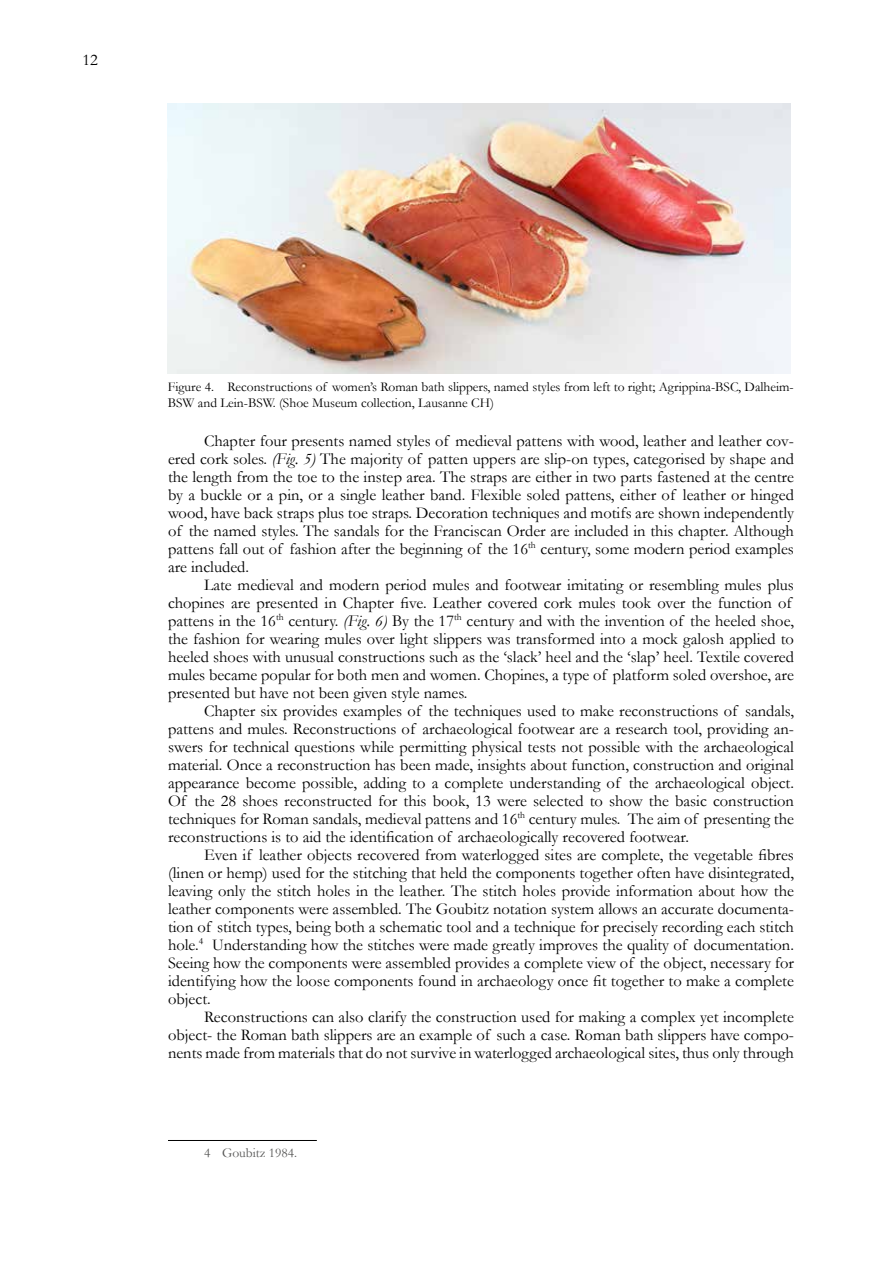
<style>
.page{position:relative;width:893px;height:1263px;background:#fff}
.page>*{position:absolute;margin:0;border:0;box-sizing:border-box;transform-origin:0 0}
.t1{font:16.5px/18px "Garamond";color:#000;text-align:justify}
.t2{font:13.5px/16.2px "Garamond";color:#000}
.t3{font:13.5px "Garamond";color:#575756}
.s1{font-style:italic}
</style>
<div class="page">
<hr style="left:168px;top:1140px;width:149px;height:1px;background:#000">
<img style="left:168px;top:103px;width:622px;height:271px">
<p class="t1" style="left:82px;top:50px;width:17px">12</p>
<p class="t2" style="left:168px;top:378px;width:627px">Figure 4. Reconstructions of women’s Roman bath slippers, named styles from left to right; Agrippina-BSC, Dalheim-<br>BSW and Lein-BSW. (Shoe Museum collection, Lausanne CH)</p>
<p class="t1" style="left:168px;top:431px;width:627px;text-indent:36px">Chapter four presents named styles of medieval pattens with wood, leather and leather cov&shy;ered cork soles. <span class="s1">(Fig. 5)</span> The majority of patten uppers are slip-on types, categorised by shape and the length from the toe to the instep area. The straps are either in two parts fastened at the centre by a buckle or a pin, or a single leather band. Flexible soled pattens, either of leather or hinged wood, have back straps plus toe straps. Decoration techniques and motifs are shown independently of the named styles. The sandals for the Franciscan Order are included in this chapter. Although pattens fall out of fashion after the beginning of the 16<sup>th</sup> century, some modern period examples are included.</p>
<p class="t1" style="left:168px;top:575px;width:627px;text-align:left;text-indent:36px">Late medieval and modern period mules and footwear imitating or resembling mules plus chopines are presented in Chapter five. Leather covered cork mules took over the function of pattens in the 16<sup>th</sup> century. <span class="s1">(Fig. 6)</span> By the 17<sup>th</sup> century and with the invention of the heeled shoe, the fashion for wearing mules over light slippers was transformed into a mock galosh applied to heeled shoes with unusual constructions such as the ‘slack’ heel and the ‘slap’ heel. Textile covered mules became popular for both men and women. Chopines, a type of platform soled overshoe, are presented but have not been given style names.</p>
<p class="t1" style="left:168px;top:701px;width:627px;text-indent:36px">Chapter six provides examples of the techniques used to make reconstructions of sandals, pattens and mules. Reconstructions of archaeological footwear are a research tool, providing an&shy;swers for technical questions while permitting physical tests not possible with the archaeological material. Once a reconstruction has been made, insights about function, construction and original appearance become possible, adding to a complete understanding of the archaeological object.<br>Of the 28 shoes reconstructed for this book, 13 were selected to show the basic construction techniques for Roman sandals, medieval pattens and 16<sup>th</sup> century mules. The aim of presenting the reconstructions is to aid the identification of archaeologically recovered footwear.</p>
<p class="t1" style="left:168px;top:845px;width:627px;text-indent:36px">Even if leather objects recovered from waterlogged sites are complete, the vegetable fibres (linen or hemp) used for the stitching that held the components together often have disintegrated, leaving only the stitch holes in the leather. The stitch holes provide information about how the leather components were assembled. The Goubitz notation system allows an accurate documenta&shy;tion of stitch types, being both a schematic tool and a technique for precisely recording each stitch hole.<sup>4</sup> Understanding how the stitches were made greatly improves the quality of documentation.<br>Seeing how the components were assembled provides a complete view of the object, necessary for identifying how the loose components found in archaeology once fit together to make a complete object.</p>
<p class="t1" style="left:168px;top:1007px;width:627px;text-indent:36px">Reconstructions can also clarify the construction used for making a complex yet incomplete object- the Roman bath slippers are an example of such a case. Roman bath slippers have compo&shy;nents made from materials that do not survive in waterlogged archaeological sites, thus only through</p>
<p class="t3" style="left:204px;top:1143px;width:95px">4 Goubitz 1984.</p>
</div>
